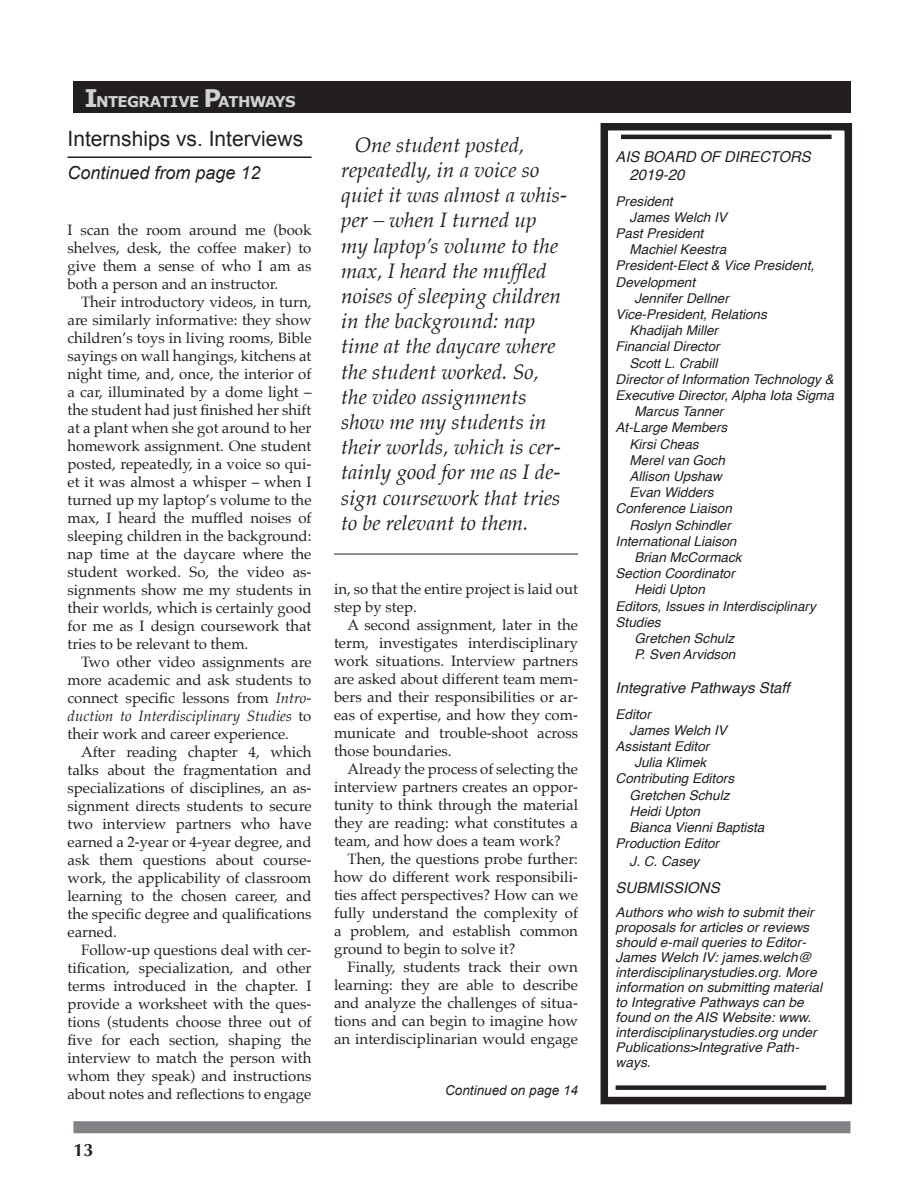
<style>
.page{position:relative;width:918px;height:1188px;background:#fff}
.page>*{position:absolute;margin:0;border:0;box-sizing:border-box;transform-origin:0 0}
.t1{font:italic 21px/25.2px "Palatino";color:#231f20}
.t2{font:21px "Arial";color:#231f20}
.t3{font:italic 18px "Arial";color:#231f20}
.t4{font:700 18px "Optima";color:#231f20}
.t5{font:15px/18px "Palatino";color:#231f20;text-align:justify}
.t6{font:italic 15px "Helvetica";color:#231f20}
.t7{font:700 14.85px "Verdana";letter-spacing:-.045em;color:#d1d2d4}
.t8{font:italic 13.5px/15px "Helvetica";color:#231f20}
.t9{font:italic 13.5px "Arial";color:#231f20}
.s1{font-size:24.3px}
.s2{font-style:italic}
</style>
<div class="page">
<div style="left:73px;top:81px;width:777px;height:32px;background:#231f20"></div>
<div style="left:73px;top:1121px;width:777px;height:12px;background:#808285"></div>
<div style="left:601px;top:123px;width:251px;height:981px;border:8px solid #231f20"></div>
<hr style="left:621px;top:135px;width:211px;height:4px;background:#231f20">
<div style="left:616px;top:1085px;width:210px;height:5px;background:#231f20"></div>
<hr style="left:334px;top:554px;width:244px;height:1px;background:#231f20">
<hr style="left:68px;top:156px;width:244px;height:2px;background:#231f20">
<p class="t7" style="left:85px;top:92px;width:212px"><span class="s1">I</span>NTEGRATIVE <span class="s1">P</span>ATHWAYS</p>
<p class="t2" style="left:68px;top:125px;width:237px">Internships vs. Interviews</p>
<p class="t3" style="left:68px;top:161px;width:195px">Continued from page 12</p>
<p class="t5" style="left:68px;top:221px;width:246px">I scan the room around me (book shelves, desk, the coffee maker) to give them a sense of who I am as both a person and an instructor.</p>
<p class="t5" style="left:68px;top:293px;width:246px;text-indent:14px">Their introductory videos, in turn, are similarly informative: they show children’s toys in living rooms, Bible sayings on wall hangings, kitchens at night time, and, once, the interior of a car, illuminated by a dome light – the student had just finished her shift at a plant when she got around to her homework assignment. One student posted, repeatedly, in a voice so qui&shy;et it was almost a whisper – when I turned up my laptop’s volume to the max, I heard the muffled noises of sleeping children in the background: nap time at the daycare where the student worked. So, the video as&shy;signments show me my students in their worlds, which is certainly good for me as I design coursework that tries to be relevant to them.</p>
<p class="t5" style="left:68px;top:653px;width:246px;text-indent:14px">Two other video assignments are more academic and ask students to connect specific lessons from <span class="s2">Intro&shy;duction to Interdisciplinary Studies</span> to their work and career experience.</p>
<p class="t5" style="left:68px;top:743px;width:246px;text-indent:14px">After reading chapter 4, which talks about the fragmentation and specializations of disciplines, an as&shy;signment directs students to secure two interview partners who have earned a 2-year or 4-year degree, and ask them questions about course&shy;work, the applicability of classroom learning to the chosen career, and the specific degree and qualifications earned.</p>
<p class="t5" style="left:67px;top:941px;width:246px;text-indent:14px">Follow-up questions deal with cer&shy;tification, specialization, and other terms introduced in the chapter. I provide a worksheet with the ques&shy;tions (students choose three out of five for each section, shaping the interview to match the person with whom they speak) and instructions about notes and reflections to engage</p>
<p class="t4" style="left:73px;top:1140px;width:22px">13</p>
<p class="t1" style="left:341px;top:132px;width:227px;text-indent:14px">One student posted, repeatedly, in a voice so quiet it was almost a whis&shy;per – when I turned up my laptop’s volume to the max, I heard the muffled noises of sleeping children in the background: nap time at the daycare where the student worked. So, the video assignments show me my students in their worlds, which is cer&shy;tainly good for me as I de&shy;sign coursework that tries to be relevant to them.</p>
<p class="t5" style="left:334px;top:580px;width:246px">in, so that the entire project is laid out step by step.</p>
<p class="t5" style="left:334px;top:616px;width:246px;text-indent:14px">A second assignment, later in the term, investigates interdisciplinary work situations. Interview partners are asked about different team mem&shy;bers and their responsibilities or ar&shy;eas of expertise, and how they com&shy;municate and trouble-shoot across those boundaries.</p>
<p class="t5" style="left:334px;top:760px;width:246px;text-indent:14px">Already the process of selecting the interview partners creates an oppor&shy;tunity to think through the material they are reading: what constitutes a team, and how does a team work?</p>
<p class="t5" style="left:334px;top:850px;width:246px;text-indent:14px">Then, the questions probe further: how do different work responsibili&shy;ties affect perspectives? How can we fully understand the complexity of a problem, and establish common ground to begin to solve it?</p>
<p class="t5" style="left:334px;top:958px;width:246px;text-indent:14px">Finally, students track their own learning: they are able to describe and analyze the challenges of situa&shy;tions and can begin to imagine how an interdisciplinarian would engage</p>
<p class="t9" style="left:445px;top:1082px;width:134px">Continued on page 14</p>
<p class="t6" style="left:616px;top:145px;width:196px">AIS BOARD OF DIRECTORS</p>
<p class="t6" style="left:630px;top:163px;width:57px">2019-20</p>
<p class="t8" style="left:616px;top:194px;width:59px">President</p>
<p class="t8" style="left:630px;top:210px;width:99px">James Welch IV</p>
<p class="t8" style="left:616px;top:226px;width:89px">Past President</p>
<p class="t8" style="left:630px;top:242px;width:98px">Machiel Keestra</p>
<p class="t8" style="left:616px;top:258px;width:200px;line-height:16.2px">President-Elect &amp; Vice President,<br>Development</p>
<p class="t8" style="left:634px;top:291px;width:96px">Jennifer Dellner</p>
<p class="t8" style="left:616px;top:307px;width:153px">Vice-President, Relations</p>
<p class="t8" style="left:630px;top:323px;width:90px">Khadijah Miller</p>
<p class="t8" style="left:616px;top:340px;width:105px">Financial Director</p>
<p class="t8" style="left:630px;top:356px;width:89px">Scott L. Crabill</p>
<p class="t8" style="left:616px;top:371px;width:220px;line-height:16.2px">Director of Information Technology &amp;<br>Executive Director, Alpha Iota Sigma</p>
<p class="t8" style="left:634px;top:404px;width:91px">Marcus Tanner</p>
<p class="t8" style="left:616px;top:421px;width:113px">At-Large Members</p>
<p class="t8" style="left:630px;top:437px;width:71px">Kirsi Cheas</p>
<p class="t8" style="left:630px;top:452px;width:97px;line-height:16.2px">Merel van Goch<br>Allison Upshaw<br>Evan Widders</p>
<p class="t8" style="left:616px;top:502px;width:118px">Conference Liaison</p>
<p class="t8" style="left:630px;top:518px;width:103px">Roslyn Schindler</p>
<p class="t8" style="left:616px;top:534px;width:122px">International Liaison</p>
<p class="t8" style="left:634px;top:550px;width:109px">Brian McCormack</p>
<p class="t8" style="left:616px;top:566px;width:121px">Section Coordinator</p>
<p class="t8" style="left:634px;top:583px;width:72px">Heidi Upton</p>
<p class="t8" style="left:616px;top:598px;width:202px;line-height:16.2px">Editors, Issues in Interdisciplinary<br>Studies</p>
<p class="t8" style="left:634px;top:631px;width:101px">Gretchen Schulz</p>
<p class="t8" style="left:634px;top:647px;width:103px">P. Sven Arvidson</p>
<p class="t6" style="left:616px;top:676px;width:175px">Integrative Pathways Staff</p>
<p class="t8" style="left:616px;top:707px;width:37px">Editor</p>
<p class="t8" style="left:630px;top:723px;width:99px">James Welch IV</p>
<p class="t8" style="left:616px;top:739px;width:95px">Assistant Editor</p>
<p class="t8" style="left:634px;top:755px;width:74px">Julia Klimek</p>
<p class="t8" style="left:616px;top:772px;width:120px">Contributing Editors</p>
<p class="t8" style="left:630px;top:788px;width:101px">Gretchen Schulz</p>
<p class="t8" style="left:630px;top:804px;width:72px">Heidi Upton</p>
<p class="t8" style="left:630px;top:820px;width:136px">Bianca Vienni Baptista</p>
<p class="t8" style="left:616px;top:836px;width:105px">Production Editor</p>
<p class="t8" style="left:630px;top:854px;width:71px">J. C. Casey</p>
<p class="t6" style="left:616px;top:876px;width:106px">SUBMISSIONS</p>
<p class="t8" style="left:616px;top:905px;width:208px">Authors who wish to submit their proposals for articles or reviews should e-mail queries to Editor-<br>James Welch IV: james.welch@ interdisciplinarystudies.org. More information on submitting material to Integrative Pathways can be found on the AIS Website: www. interdisciplinarystudies.org under<br>Publications&gt;Integrative Path&shy;ways.</p>
</div>
